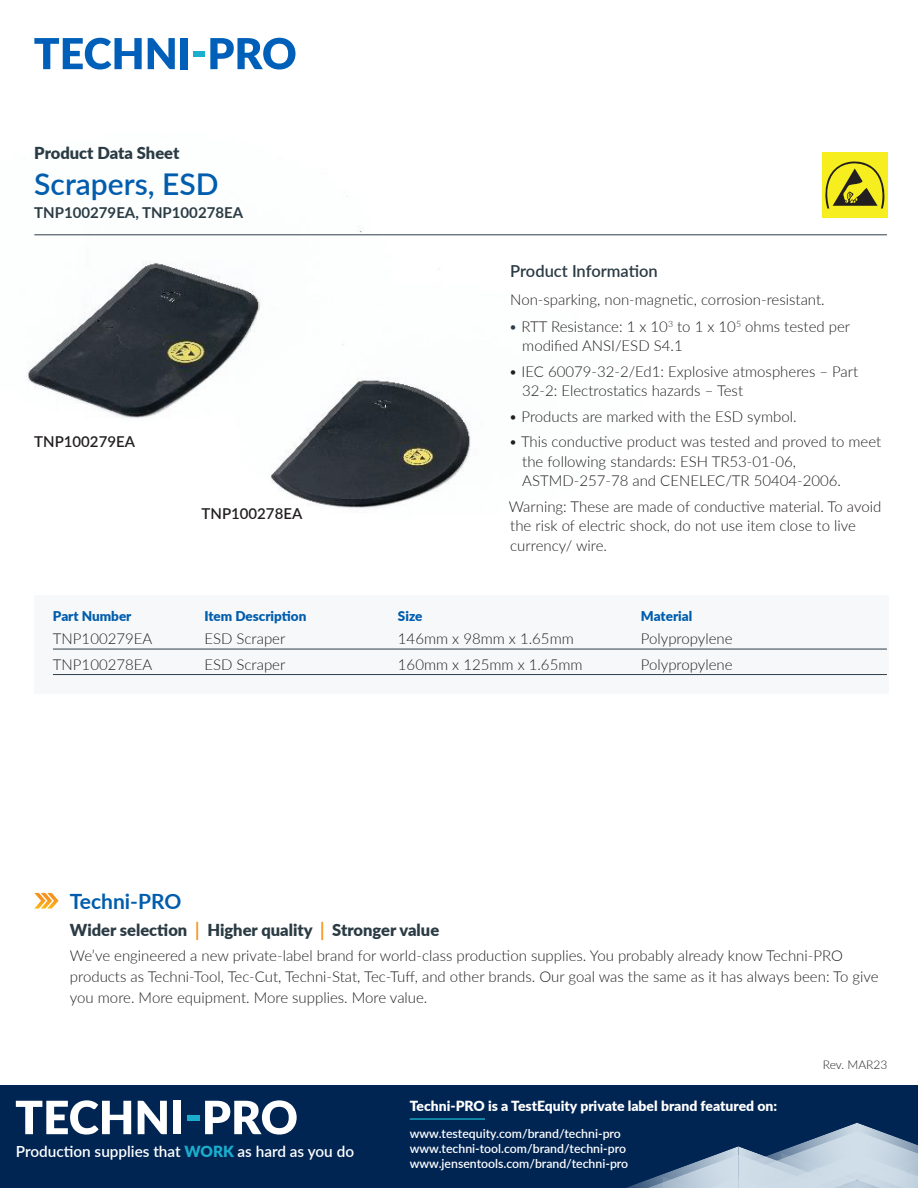
<style>
.page{position:relative;width:918px;height:1188px;background:#fff}
.page>*{position:absolute;margin:0;border:0;box-sizing:border-box;transform-origin:0 0}
.t1{font:600 30px "Lato";color:#015dad}
.t2{font:700 21px "Lato";color:#015dad}
.t3{font:900 16.5px "Lato";color:#2b3b44}
.t4{font:600 16.5px "Lato";color:#2b3b44}
.t5{font:600 15.3px "Lato";color:#fff}
.t6{font:300 15px/19.5px "Lato";color:#231f20}
.t7{font:700 15px "Lato";color:#2b3b44}
.t8{font:600 15px "Lato";color:#231f20}
.t9{font:900 13.95px "Lato";color:#fff}
.t10{font:900 13.5px "Lato";color:#015dad}
.t11{font:600 12.3px/14.7px "Lato";color:#fff}
.t12{font:300 12px "Lato";color:#231f20}
.s1{color:#313e48}
.s2{color:#f7931d}
.s3{font-weight:900;color:#19aece}
</style>
<div class="page">
<img style="left:27px;top:225px;width:414px;height:191px">
<img style="left:120px;top:256px;width:351px;height:253px">
<svg style="left:34px;top:38px;width:108px;height:32px"></svg>
<svg style="left:148px;top:38px;width:27px;height:31px"></svg>
<div style="left:181px;top:38px;width:7px;height:31px;background:#005fb9"></div>
<div style="left:193px;top:51px;width:12px;height:6px;background:#1bafcf"></div>
<svg style="left:210px;top:38px;width:85px;height:32px"></svg>
<hr style="left:34px;top:235px;width:853px;height:1px;background:#313e48">
<svg style="left:34px;top:893px;width:25px;height:16px"></svg>
<div style="left:0;top:1085px;width:918px;height:103px;background:#002553"></div>
<svg style="left:626px;top:1122px;width:292px;height:66px"></svg>
<hr style="left:410px;top:1118px;width:75px;height:2px;background:#1cb0ca">
<svg style="left:16px;top:1100px;width:115px;height:35px"></svg>
<svg style="left:138px;top:1101px;width:29px;height:33px"></svg>
<div style="left:173px;top:1101px;width:8px;height:33px;background:#fff"></div>
<div style="left:187px;top:1115px;width:12px;height:6px;background:#1baecc"></div>
<svg style="left:205px;top:1100px;width:92px;height:35px"></svg>
<div style="left:822px;top:152px;width:66px;height:66px;background:#f7ee1f"></div>
<svg style="left:825px;top:161px;width:60px;height:48px"></svg>
<div style="left:34px;top:595px;width:855px;height:98px;background:#f6f8fa"></div>
<hr style="left:53px;top:649px;width:834px;height:1px;background:#313e48">
<hr style="left:53px;top:674px;width:834px;height:1px;background:#313e48">
<p class="t3" style="left:34px;top:140px;width:147px">Product Data Sheet</p>
<h1 class="t1" style="left:34px;top:163px;width:186px">Scrapers, ESD</h1>
<p class="t7" style="left:34px;top:201px;width:210px">TNP100279EA, TNP100278EA</p>
<p class="t8" style="left:34px;top:431px;width:102px">TNP100279EA</p>
<p class="t10" style="left:53px;top:606px;width:80px">Part Number</p>
<p class="t6" style="left:53px;top:625px;width:101px;line-height:25.5px">TNP100279EA<br>TNP100278EA</p>
<p class="t8" style="left:202px;top:503px;width:102px">TNP100278EA</p>
<p class="t10" style="left:204px;top:606px;width:104px">Item Description</p>
<p class="t6" style="left:204px;top:625px;width:82px;line-height:25.5px">ESD Scraper<br>ESD Scraper</p>
<p class="t10" style="left:398px;top:606px;width:26px">Size</p>
<p class="t4" style="left:510px;top:259px;width:149px">Product Information</p>
<p class="t6" style="left:510px;top:289px;width:316px">Non-sparking, non-magnetic, corrosion-resistant.</p>
<p class="t6" style="left:522px;top:316px;width:330px;text-indent:-14px"><span class="s1">•</span> RTT Resistance: 1 x 10<sup>3</sup> to 1 x 10<sup>5</sup> ohms tested per modified ANSI/ESD S4.1</p>
<p class="t6" style="left:522px;top:361px;width:338px;text-indent:-14px">• IEC 60079-32-2/Ed1: Explosive atmospheres – Part<br>32-2: Electrostatics hazards – Test</p>
<p class="t6" style="left:509px;top:406px;width:289px">• Products are marked with the ESD symbol.</p>
<p class="t6" style="left:522px;top:432px;width:361px;text-indent:-14px">• This conductive product was tested and proved to meet the following standards: ESH TR53-01-06,<br>ASTMD-257-78 and CENELEC/TR 50404-2006.</p>
<p class="t6" style="left:509px;top:496px;width:374px">Warning: These are made of conductive material. To avoid the risk of electric shock, do not use item close to live currency/ wire.</p>
<p class="t10" style="left:641px;top:606px;width:53px">Material</p>
<p class="t6" style="left:398px;top:625px;width:186px;line-height:25.5px">146mm x 98mm x 1.65mm<br>160mm x 125mm x 1.65mm</p>
<p class="t6" style="left:641px;top:625px;width:93px;line-height:25.5px">Polypropylene<br>Polypropylene</p>
<h2 class="t2" style="left:70px;top:885px;width:113px">Techni-PRO</h2>
<p class="t3" style="left:70px;top:917px;width:371px">Wider selection <span class="s2">│</span> Higher quality <span class="s2">│</span> Stronger value</p>
<p class="t6" style="left:70px;top:945px;width:810px;line-height:21px">We’ve engineered a new private-label brand for world-class production supplies. You probably already know Techni-PRO products as Techni-Tool, Tec-Cut, Techni-Stat, Tec-Tuff, and other brands. Our goal was the same as it has always been: To give you more. More equipment. More supplies. More value.</p>
<p class="t5" style="left:16px;top:1140px;width:340px">Production supplies that <span class="s3">WORK</span> as hard as you do</p>
<p class="t9" style="left:410px;top:1095px;width:369px">Techni-PRO is a TestEquity private label brand featured on:</p>
<p class="t11" style="left:410px;top:1126px;width:220px">www.testequity.com/brand/techni-pro www.techni-tool.com/brand/techni-pro www.jensentools.com/brand/techni-pro</p>
<p class="t12" style="left:823px;top:1057px;width:66px">Rev. MAR23</p>
</div>
